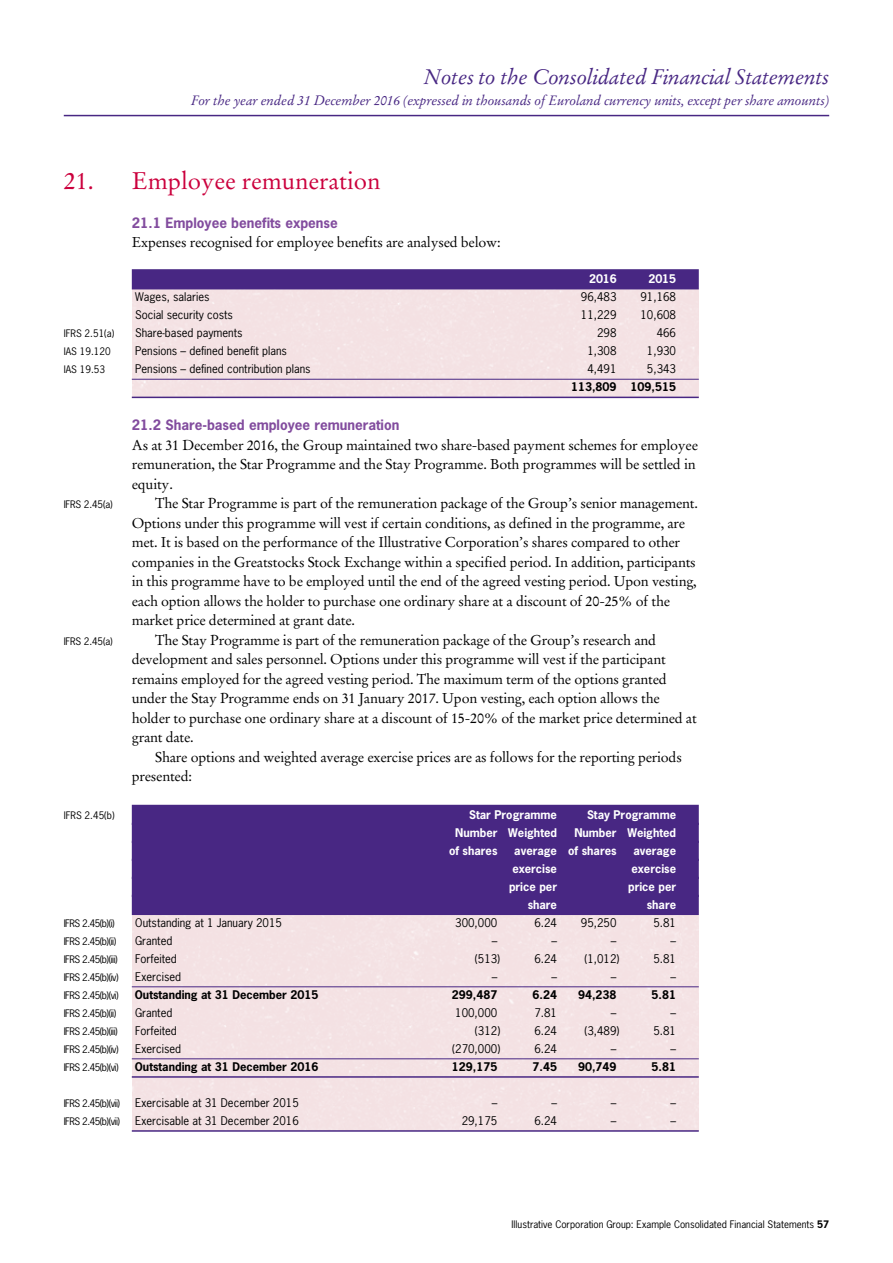
<style>
.page{position:relative;width:893px;height:1263px;background:#fff}
.page>*{position:absolute;margin:0;border:0;box-sizing:border-box;transform-origin:0 0}
.t1{font:24px "Stempel Garamond";color:#cb003d}
.t2{font:italic 21px "Stempel Garamond";letter-spacing:-.015em;color:#482783}
.t3{font:14.25px/19.5px "Stempel Garamond";letter-spacing:-.015em;color:#000}
.t4{font:italic 13.5px "Stempel Garamond";letter-spacing:-.015em;color:#482783}
.t5{font:700 13.5px "News Gothic";color:#824c9e}
.t6{font:11.25px "News Gothic";color:#000}
.t7{font:700 11.25px "News Gothic";color:#fff}
.t8{font:700 11.25px "News Gothic";color:#000}
.t9{font:9.75px "News Gothic";color:#000}
.t10{font:9.75px "News Gothic";letter-spacing:-.05em;color:#000}
.s1{font-weight:700}
</style>
<div class="page">
<div style="left:132px;top:269px;width:567px;height:20px;background:#482783"></div>
<hr style="left:132px;top:379px;width:567px;height:1px;background:#482783">
<hr style="left:132px;top:397px;width:567px;height:1px;background:#482783">
<div style="left:132px;top:805px;width:567px;height:20px;background:#482783"></div>
<div style="left:132px;top:823px;width:567px;height:20px;background:#482783"></div>
<div style="left:132px;top:841px;width:567px;height:20px;background:#482783"></div>
<div style="left:132px;top:859px;width:567px;height:20px;background:#482783"></div>
<div style="left:132px;top:877px;width:567px;height:20px;background:#482783"></div>
<div style="left:132px;top:895px;width:567px;height:20px;background:#482783"></div>
<hr style="left:132px;top:986px;width:567px;height:1px;background:#482783">
<hr style="left:132px;top:1058px;width:567px;height:1px;background:#482783">
<hr style="left:132px;top:1076px;width:567px;height:2px;background:#482783">
<hr style="left:132px;top:1130px;width:567px;height:2px;background:#482783">
<hr style="left:64px;top:115px;width:765px;height:1px;background:#482783">
<h2 class="t2" style="left:424px;top:64px;width:407px">Notes to the Consolidated Financial Statements</h2>
<p class="t4" style="left:191px;top:92px;width:640px">For the year ended 31 December 2016 (expressed in thousands of Euroland currency units, except per share amounts)</p>
<h1 class="t1" style="left:64px;top:166px;width:318px">21. Employee remuneration</h1>
<p class="t5" style="left:132px;top:214px;width:208px">21.1 Employee benefits expense</p>
<p class="t3" style="left:132px;top:233px;width:370px">Expenses recognised for employee benefits are analysed below:</p>
<p class="t7" style="left:589px;top:272px;width:29px">2016</p>
<p class="t7" style="left:649px;top:272px;width:29px">2015</p>
<p class="t6" style="left:135px;top:290px;width:76px">Wages, salaries</p>
<p class="t6" style="left:581px;top:290px;width:37px">96,483</p>
<p class="t6" style="left:640px;top:290px;width:37px">91,168</p>
<p class="t6" style="left:135px;top:308px;width:99px">Social security costs</p>
<p class="t6" style="left:581px;top:308px;width:37px">11,229</p>
<p class="t6" style="left:640px;top:308px;width:37px">10,608</p>
<p class="t9" style="left:64px;top:327px;width:52px">IFRS 2.51(a)</p>
<p class="t6" style="left:135px;top:326px;width:109px">Share-based payments</p>
<p class="t6" style="left:597px;top:326px;width:21px">298</p>
<p class="t6" style="left:657px;top:326px;width:21px">466</p>
<p class="t9" style="left:64px;top:345px;width:48px">IAS 19.120</p>
<p class="t6" style="left:135px;top:344px;width:153px">Pensions – defined benefit plans</p>
<p class="t6" style="left:587px;top:344px;width:31px">1,308</p>
<p class="t6" style="left:647px;top:344px;width:31px">1,930</p>
<p class="t9" style="left:64px;top:363px;width:43px">IAS 19.53</p>
<p class="t6" style="left:135px;top:362px;width:177px">Pensions – defined contribution plans</p>
<p class="t6" style="left:587px;top:362px;width:31px">4,491</p>
<p class="t6" style="left:647px;top:362px;width:31px">5,343</p>
<p class="t8" style="left:571px;top:380px;width:107px">113,809 109,515</p>
<p class="t5" style="left:132px;top:416px;width:269px">21.2 Share-based employee remuneration</p>
<p class="t3" style="left:132px;top:435px;width:568px">As at 31 December 2016, the Group maintained two share-based payment schemes for employee remuneration, the Star Programme and the Stay Programme. Both programmes will be settled in equity.</p>
<p class="t9" style="left:64px;top:498px;width:50px">IFRS 2.45(a)</p>
<p class="t3" style="left:132px;top:494px;width:568px;text-indent:23px">The Star Programme is part of the remuneration package of the Group’s senior management.<br>Options under this programme will vest if certain conditions, as defined in the programme, are met. It is based on the performance of the Illustrative Corporation’s shares compared to other companies in the Greatstocks Stock Exchange within a specified period. In addition, participants in this programme have to be employed until the end of the agreed vesting period. Upon vesting, each option allows the holder to purchase one ordinary share at a discount of 20-25% of the market price determined at grant date.</p>
<p class="t9" style="left:64px;top:635px;width:50px">IFRS 2.45(a)</p>
<p class="t3" style="left:132px;top:630px;width:566px;text-indent:23px">The Stay Programme is part of the remuneration package of the Group’s research and development and sales personnel. Options under this programme will vest if the participant remains employed for the agreed vesting period. The maximum term of the options granted under the Stay Programme ends on 31 January 2017. Upon vesting, each option allows the holder to purchase one ordinary share at a discount of 15-20% of the market price determined at grant date.</p>
<p class="t3" style="left:132px;top:747px;width:552px;text-indent:23px">Share options and weighted average exercise prices are as follows for the reporting periods presented:</p>
<p class="t9" style="left:64px;top:809px;width:52px">IFRS 2.45(b)</p>
<p class="t7" style="left:469px;top:807px;width:89px">Star Programme</p>
<p class="t7" style="left:587px;top:807px;width:91px">Stay Programme</p>
<p class="t7" style="left:455px;top:825px;width:103px">Number Weighted</p>
<p class="t7" style="left:574px;top:825px;width:103px">Number Weighted</p>
<p class="t7" style="left:449px;top:843px;width:50px">of shares</p>
<p class="t7" style="left:514px;top:843px;width:104px">average of shares</p>
<p class="t7" style="left:633px;top:843px;width:44px">average</p>
<p class="t7" style="left:512px;top:861px;width:46px">exercise</p>
<p class="t7" style="left:631px;top:861px;width:46px">exercise</p>
<p class="t7" style="left:509px;top:879px;width:49px">price per</p>
<p class="t7" style="left:628px;top:879px;width:49px">price per</p>
<p class="t7" style="left:528px;top:897px;width:31px">share</p>
<p class="t7" style="left:647px;top:897px;width:31px">share</p>
<p class="t9" style="left:64px;top:917px;width:52px">IFRS 2.45(b)(i)</p>
<p class="t6" style="left:135px;top:915px;width:148px">Outstanding at 1 January 2015</p>
<p class="t6" style="left:455px;top:915px;width:44px">300,000</p>
<p class="t6" style="left:534px;top:915px;width:24px">6.24</p>
<p class="t6" style="left:581px;top:915px;width:37px">95,250</p>
<p class="t6" style="left:653px;top:915px;width:24px">5.81</p>
<p class="t9" style="left:64px;top:935px;width:54px">IFRS 2.45(b)(ii)</p>
<p class="t6" style="left:135px;top:933px;width:39px">Granted</p>
<p class="t6" style="left:492px;top:933px;width:7px">–</p>
<p class="t6" style="left:551px;top:933px;width:7px">–</p>
<p class="t6" style="left:611px;top:933px;width:7px">–</p>
<p class="t6" style="left:670px;top:933px;width:7px">–</p>
<p class="t10" style="left:64px;top:953px;width:55px">IFRS 2.45(b)(iii)</p>
<p class="t6" style="left:135px;top:951px;width:43px">Forfeited</p>
<p class="t6" style="left:475px;top:951px;width:27px">(513)</p>
<p class="t6" style="left:534px;top:951px;width:24px">6.24</p>
<p class="t6" style="left:584px;top:951px;width:37px">(1,012)</p>
<p class="t6" style="left:653px;top:951px;width:24px">5.81</p>
<p class="t9" style="left:64px;top:971px;width:56px">IFRS 2.45(b)(iv)</p>
<p class="t6" style="left:135px;top:969px;width:48px">Exercised</p>
<p class="t6" style="left:492px;top:969px;width:7px">–</p>
<p class="t6" style="left:551px;top:969px;width:7px">–</p>
<p class="t6" style="left:611px;top:969px;width:7px">–</p>
<p class="t6" style="left:670px;top:969px;width:7px">–</p>
<p class="t9" style="left:64px;top:989px;width:56px">IFRS 2.45(b)(vi)</p>
<p class="t8" style="left:135px;top:987px;width:185px">Outstanding at 31 December 2015</p>
<p class="t8" style="left:452px;top:987px;width:47px">299,487</p>
<p class="t8" style="left:533px;top:987px;width:26px">6.24</p>
<p class="t8" style="left:578px;top:987px;width:40px">94,238</p>
<p class="t8" style="left:652px;top:987px;width:26px">5.81</p>
<p class="t9" style="left:64px;top:1007px;width:54px">IFRS 2.45(b)(ii)</p>
<p class="t6" style="left:135px;top:1005px;width:39px">Granted</p>
<p class="t6" style="left:455px;top:1005px;width:44px">100,000</p>
<p class="t6" style="left:534px;top:1005px;width:24px">7.81</p>
<p class="t6" style="left:611px;top:1005px;width:7px">–</p>
<p class="t6" style="left:670px;top:1005px;width:7px">–</p>
<p class="t10" style="left:64px;top:1025px;width:55px">IFRS 2.45(b)(iii)</p>
<p class="t6" style="left:135px;top:1023px;width:43px">Forfeited</p>
<p class="t6" style="left:475px;top:1023px;width:27px">(312)</p>
<p class="t6" style="left:534px;top:1023px;width:24px">6.24</p>
<p class="t6" style="left:584px;top:1023px;width:37px">(3,489)</p>
<p class="t6" style="left:653px;top:1023px;width:24px">5.81</p>
<p class="t9" style="left:64px;top:1043px;width:56px">IFRS 2.45(b)(iv)</p>
<p class="t6" style="left:135px;top:1041px;width:48px">Exercised</p>
<p class="t6" style="left:452px;top:1041px;width:49px">(270,000)</p>
<p class="t6" style="left:534px;top:1041px;width:24px">6.24</p>
<p class="t6" style="left:611px;top:1041px;width:7px">–</p>
<p class="t6" style="left:670px;top:1041px;width:7px">–</p>
<p class="t9" style="left:64px;top:1061px;width:56px">IFRS 2.45(b)(vi)</p>
<p class="t8" style="left:135px;top:1059px;width:185px">Outstanding at 31 December 2016</p>
<p class="t8" style="left:452px;top:1059px;width:47px">129,175</p>
<p class="t8" style="left:533px;top:1059px;width:26px">7.45</p>
<p class="t8" style="left:578px;top:1059px;width:40px">90,749</p>
<p class="t8" style="left:652px;top:1059px;width:26px">5.81</p>
<p class="t10" style="left:64px;top:1097px;width:58px">IFRS 2.45(b)(vii)</p>
<p class="t6" style="left:135px;top:1095px;width:165px">Exercisable at 31 December 2015</p>
<p class="t6" style="left:492px;top:1095px;width:7px">–</p>
<p class="t6" style="left:551px;top:1095px;width:7px">–</p>
<p class="t6" style="left:611px;top:1095px;width:7px">–</p>
<p class="t6" style="left:670px;top:1095px;width:7px">–</p>
<p class="t10" style="left:64px;top:1115px;width:58px">IFRS 2.45(b)(vii)</p>
<p class="t6" style="left:135px;top:1113px;width:165px">Exercisable at 31 December 2016</p>
<p class="t6" style="left:462px;top:1113px;width:37px">29,175</p>
<p class="t6" style="left:534px;top:1113px;width:24px">6.24</p>
<p class="t6" style="left:611px;top:1113px;width:7px">–</p>
<p class="t6" style="left:670px;top:1113px;width:7px">–</p>
<p class="t9" style="left:512px;top:1218px;width:319px">Illustrative Corporation Group: Example Consolidated Financial Statements <span class="s1">57</span></p>
</div>
